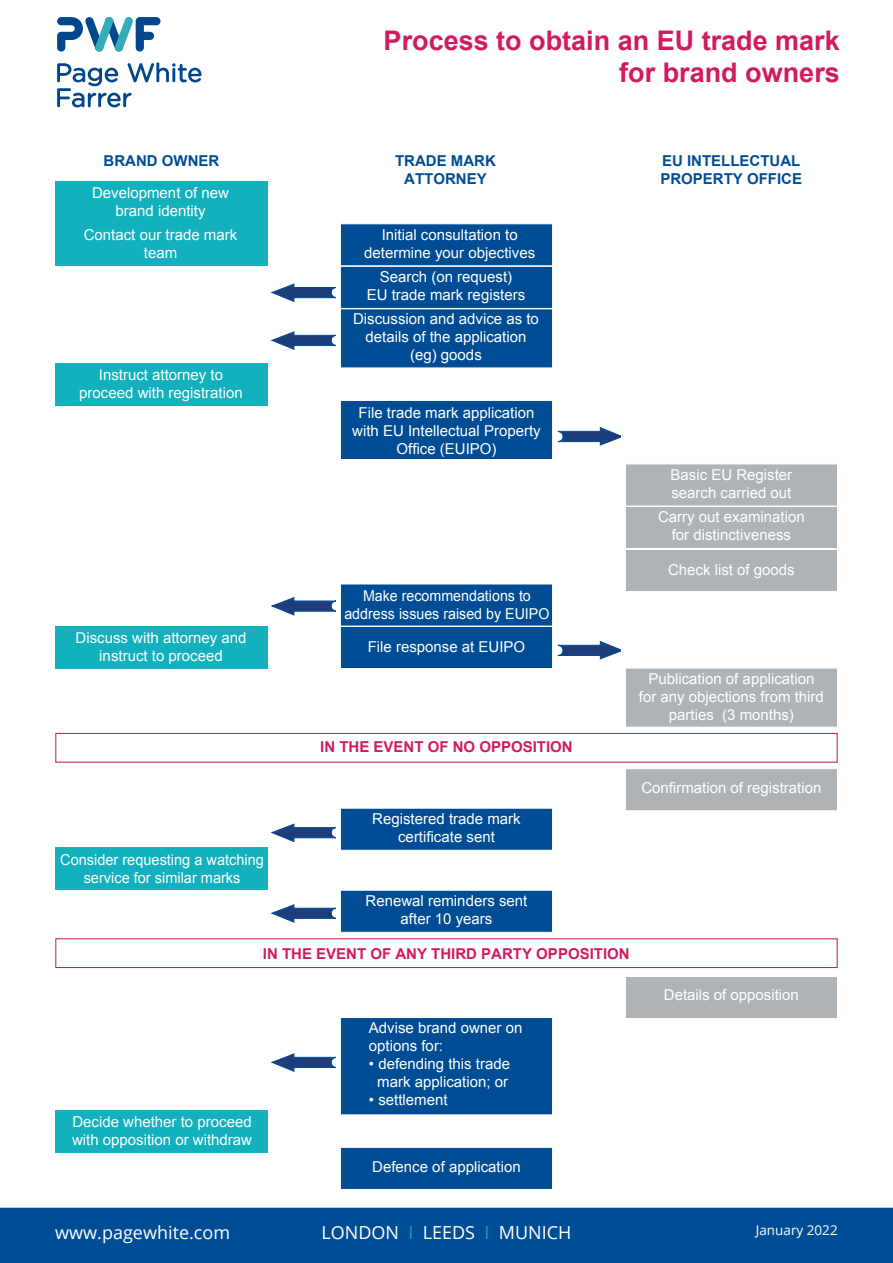
<style>
.page{position:relative;width:893px;height:1263px;background:#fff}
.page>*{position:absolute;margin:0;border:0;box-sizing:border-box;transform-origin:0 0}
.t1{font:700 27px "Arial";color:#d01b62}
.t2{font:18px "Open Sans";color:#fff}
.t3{font:15px/18px "Arial";color:#fff;text-align:center}
.t4{font:700 15px "Arial";color:#d01b62}
.t5{font:700 15px "Arial";color:#014d95}
.t6{font:15px "Arial";color:#fff;scale:.95 1}
.t7{font:13.5px "Open Sans";color:#fff}
.s1{color:#00a5b6}
</style>
<div class="page">
<div style="left:55px;top:938px;width:783px;height:30px;border:1px solid #d01b62"></div>
<div style="left:55px;top:733px;width:783px;height:30px;border:1px solid #d01b62"></div>
<div style="left:56px;top:181px;width:212px;height:42px;background:#13b0be"></div>
<div style="left:56px;top:224px;width:212px;height:42px;background:#13b0be"></div>
<div style="left:56px;top:364px;width:212px;height:42px;background:#13b0be"></div>
<div style="left:56px;top:626px;width:212px;height:43px;background:#13b0be"></div>
<div style="left:340px;top:224px;width:213px;height:42px;background:#014d95"></div>
<div style="left:340px;top:266px;width:213px;height:43px;background:#014d95;border:1px solid #fff"></div>
<div style="left:340px;top:309px;width:213px;height:59px;background:#014d95"></div>
<div style="left:340px;top:400px;width:213px;height:60px;background:#014d95;border:1px solid #fff"></div>
<div style="left:340px;top:584px;width:213px;height:42px;background:#014d95"></div>
<div style="left:340px;top:626px;width:213px;height:43px;background:#014d95;border:1px solid #fff"></div>
<div style="left:56px;top:848px;width:212px;height:42px;background:#13b0be"></div>
<div style="left:56px;top:1111px;width:212px;height:42px;background:#13b0be"></div>
<div style="left:340px;top:808px;width:213px;height:42px;background:#014d95"></div>
<div style="left:340px;top:890px;width:213px;height:42px;background:#014d95;border:1px solid #fff"></div>
<div style="left:340px;top:1017px;width:213px;height:98px;background:#014d95;border:1px solid #fff"></div>
<div style="left:340px;top:1147px;width:213px;height:43px;background:#014d95;border:1px solid #fff"></div>
<div style="left:625px;top:506px;width:213px;height:43px;background:#aeb3b8;border:1px solid #fff"></div>
<div style="left:625px;top:549px;width:213px;height:43px;background:#aeb3b8;border:1px solid #fff"></div>
<div style="left:625px;top:464px;width:213px;height:42px;background:#aeb3b8;border:1px solid #fff"></div>
<div style="left:625px;top:668px;width:213px;height:59px;background:#aeb3b8;border:1px solid #fff"></div>
<div style="left:625px;top:768px;width:213px;height:43px;background:#aeb3b8;border:1px solid #fff"></div>
<div style="left:625px;top:976px;width:213px;height:43px;background:#aeb3b8;border:1px solid #fff"></div>
<svg style="left:57px;top:17px;width:104px;height:35px"></svg>
<svg style="left:57px;top:62px;width:145px;height:45px"></svg>
<div style="left:1px;top:1208px;width:891px;height:54px;background:#014d95"></div>
<div style="left:0;top:1208px;width:893px;height:55px;border:1px solid #014d95"></div>
<svg style="left:271px;top:284px;width:65px;height:18px"></svg>
<svg style="left:271px;top:331px;width:65px;height:19px"></svg>
<svg style="left:271px;top:597px;width:65px;height:18px"></svg>
<svg style="left:271px;top:824px;width:65px;height:18px"></svg>
<svg style="left:271px;top:904px;width:65px;height:18px"></svg>
<svg style="left:271px;top:1053px;width:65px;height:19px"></svg>
<svg style="left:557px;top:427px;width:64px;height:18px"></svg>
<svg style="left:557px;top:641px;width:64px;height:18px"></svg>
<p class="t1" style="left:384px;top:23px;width:458px">Process to obtain an EU trade mark</p>
<p class="t1" style="left:619px;top:55px;width:222px">for brand owners</p>
<p class="t5" style="left:104px;top:151px;width:117px">BRAND OWNER</p>
<p class="t5" style="left:662px;top:151px;width:140px">EU INTELLECTUAL</p>
<p class="t5" style="left:660px;top:169px;width:143px">PROPERTY OFFICE</p>
<p class="t5" style="left:395px;top:151px;width:102px">TRADE MARK</p>
<p class="t5" style="left:404px;top:169px;width:84px">ATTORNEY</p>
<p class="t3" style="left:92px;top:184px;width:138px">Development of new brand identity</p>
<p class="t3" style="left:84px;top:226px;width:155px">Contact our trade mark team</p>
<p class="t3" style="left:99px;top:366px;width:126px">Instruct attorney to</p>
<p class="t3" style="left:79px;top:384px;width:165px">proceed with registration</p>
<p class="t3" style="left:76px;top:629px;width:172px">Discuss with attorney and</p>
<p class="t3" style="left:99px;top:647px;width:125px">instruct to proceed</p>
<p class="t3" style="left:382px;top:226px;width:137px">Initial consultation to</p>
<p class="t3" style="left:364px;top:244px;width:172px">determine your objectives</p>
<p class="t3" style="left:380px;top:267px;width:134px">Search (on request)</p>
<p class="t3" style="left:367px;top:285px;width:160px">EU trade mark registers</p>
<p class="t3" style="left:353px;top:310px;width:187px">Discussion and advice as to</p>
<p class="t3" style="left:365px;top:328px;width:162px">details of the application</p>
<p class="t3" style="left:410px;top:346px;width:73px">(eg) goods</p>
<p class="t3" style="left:352px;top:403px;width:190px">File trade mark application with EU Intellectual Property<br>Office (EUIPO)</p>
<p class="t6" style="left:363px;top:586px;width:178px">Make recommendations to</p>
<p class="t6" style="left:344px;top:604px;width:217px">address issues raised by EUIPO</p>
<p class="t3" style="left:368px;top:638px;width:159px">File response at EUIPO</p>
<p class="t4" style="left:320px;top:737px;width:254px">IN THE EVENT OF NO OPPOSITION</p>
<p class="t3" style="left:670px;top:465px;width:123px">Basic EU Register</p>
<p class="t3" style="left:671px;top:483px;width:122px">search carried out</p>
<p class="t3" style="left:658px;top:508px;width:148px">Carry out examination</p>
<p class="t3" style="left:672px;top:526px;width:121px">for distinctiveness</p>
<p class="t3" style="left:668px;top:560px;width:128px">Check list of goods</p>
<p class="t3" style="left:648px;top:669px;width:167px">Publication of application</p>
<p class="t3" style="left:639px;top:687px;width:187px">for any objections from third parties (3 months)</p>
<p class="t3" style="left:60px;top:851px;width:205px">Consider requesting a watching service for similar marks</p>
<p class="t3" style="left:372px;top:810px;width:150px">Registered trade mark</p>
<p class="t3" style="left:398px;top:828px;width:98px">certificate sent</p>
<p class="t3" style="left:366px;top:892px;width:163px">Renewal reminders sent</p>
<p class="t3" style="left:401px;top:910px;width:93px">after 10 years</p>
<p class="t4" style="left:263px;top:944px;width:368px">IN THE EVENT OF ANY THIRD PARTY OPPOSITION</p>
<p class="t3" style="left:72px;top:1112px;width:182px;text-align:left">Decide whether to proceed with opposition or withdraw</p>
<p class="t3" style="left:369px;top:1019px;width:155px">Advise brand owner on</p>
<p class="t3" style="left:369px;top:1037px;width:76px">options for:</p>
<p class="t3" style="left:369px;top:1055px;width:143px">• defending this trade</p>
<p class="t3" style="left:377px;top:1073px;width:132px">mark application; or</p>
<p class="t3" style="left:369px;top:1091px;width:80px">• settlement</p>
<p class="t3" style="left:372px;top:1158px;width:150px">Defence of application</p>
<p class="t3" style="left:641px;top:779px;width:182px">Confirmation of registration</p>
<p class="t3" style="left:664px;top:985px;width:137px">Details of opposition</p>
<p class="t2" style="left:55px;top:1219px;width:176px">www.pagewhite.com</p>
<p class="t2" style="left:321px;top:1219px;width:252px">LONDON <span class="s1">I</span> LEEDS <span class="s1">I</span> MUNICH</p>
<p class="t7" style="left:756px;top:1221px;width:83px">January 2022</p>
</div>
